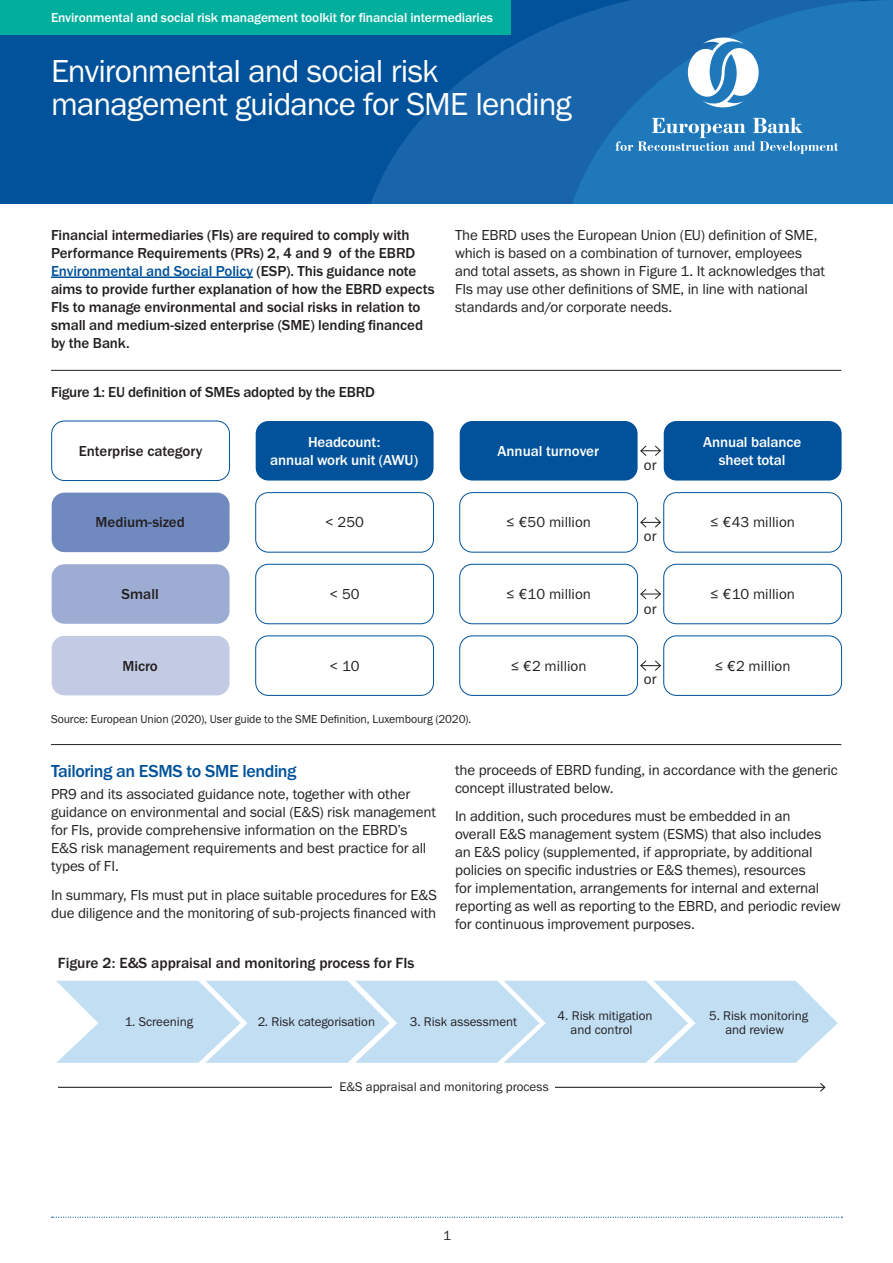
<style>
.page{position:relative;width:893px;height:1263px;background:#fff}
.page>*{position:absolute;margin:0;border:0;box-sizing:border-box;transform-origin:0 0}
.Template_main_document_heading{font:33px/33px "Franklin Gothic URW Boo";letter-spacing:-.025em;color:#fff}
.Level_1_heading_12_14_Medium{font:500 18px "Franklin Gothic URW";letter-spacing:-.025em;color:#01529a}
.t1{font:500 15.3px "Franklin Gothic URW";color:#231f20}
.Body_text_10_12_space_after{font:15px/18px "Franklin Gothic URW Boo";letter-spacing:-.01em;color:#231f20}
.Body_text_10_12_med{font:500 15px/18px "Franklin Gothic URW";letter-spacing:-.005em;color:#231f20}
.Body_text_10_12{font:15px/18px "Franklin Gothic URW Boo";letter-spacing:-.01em;color:#231f20}
.Diagram_caption_white_9_11_book{font:15px "Franklin Gothic URW Boo";color:#231f20}
.Diagram_caption_white_9_11_book-2{font:500 15px "Franklin Gothic URW";letter-spacing:-.01em;color:#fff}
.Level_3_headng{font:500 15px "Franklin Gothic URW";letter-spacing:-.015em;color:#231f20}
.Diagram_caption_white_9_11_book-3{font:500 15px "Franklin Gothic URW";color:#231f20}
.Top_banner_header_8_16_Med_white{font:500 13.5px "Franklin Gothic URW";letter-spacing:-.01em;color:#fff}
.t2{font:13.5px "Franklin Gothic URW Boo";color:#231f20}
.t3{font:13.05px/13.8px "Franklin Gothic URW Boo";color:#231f20}
.Footnote{font:12px "Franklin Gothic URW Boo";letter-spacing:-.005em;color:#231f20}
.s1{color:#01529a}
</style>
<div class="page">
<svg style="left:52px;top:1217px;width:790px;height:1px"></svg>
<div style="left:0;top:0;width:893px;height:204px;background:#01529a"></div>
<svg style="left:357px;top:0;width:201px;height:204px;fill:#1965ab"></svg>
<svg style="left:558px;top:0;width:335px;height:204px;background:#1c70b4"></svg>
<svg style="left:615px;top:118px;width:223px;height:36px;background:#468fc6"></svg>
<svg style="left:686px;top:38px;width:74px;height:71px;background:#81b2d7"></svg>
<div style="left:0;top:0;width:510px;height:34px;background:#00ae9e"></div>
<div style="left:51px;top:421px;width:179px;height:60px;border:1px solid #01529a;border-radius:13px"></div>
<div style="left:52px;top:493px;width:178px;height:59px;background:#7089bf;border-radius:13px"></div>
<div style="left:52px;top:564px;width:178px;height:60px;background:#9dacd3;border-radius:13px"></div>
<div style="left:52px;top:636px;width:178px;height:59px;background:#c3cbe4;border-radius:13px"></div>
<div style="left:256px;top:421px;width:178px;height:59px;background:#01529a;border-radius:13px"></div>
<div style="left:255px;top:492px;width:179px;height:60px;border:1px solid #01529a;border-radius:13px"></div>
<div style="left:255px;top:564px;width:179px;height:60px;border:1px solid #01529a;border-radius:13px"></div>
<div style="left:255px;top:635px;width:179px;height:61px;border:1px solid #01529a;border-radius:13px"></div>
<div style="left:460px;top:421px;width:178px;height:59px;background:#01529a;border-radius:13px"></div>
<div style="left:459px;top:492px;width:179px;height:60px;border:1px solid #01529a;border-radius:13px"></div>
<div style="left:459px;top:564px;width:179px;height:60px;border:1px solid #01529a;border-radius:13px"></div>
<div style="left:459px;top:635px;width:179px;height:61px;border:1px solid #01529a;border-radius:13px"></div>
<div style="left:664px;top:421px;width:178px;height:59px;background:#01529a;border-radius:13px"></div>
<div style="left:663px;top:492px;width:179px;height:60px;border:1px solid #01529a;border-radius:13px"></div>
<div style="left:663px;top:564px;width:179px;height:60px;border:1px solid #01529a;border-radius:13px"></div>
<div style="left:663px;top:635px;width:179px;height:61px;border:1px solid #01529a;border-radius:13px"></div>
<svg style="left:56px;top:981px;width:782px;height:82px;background:#c6e1f4"></svg>
<hr style="left:58px;top:1087px;width:766px;height:1px;background:#231f20">
<svg style="left:820px;top:1083px;width:5px;height:9px"></svg>
<div style="left:333px;top:1077px;width:222px;height:20px;background:#fff"></div>
<hr style="left:51px;top:370px;width:790px;height:1px;background:#231f20">
<svg style="left:640px;top:445px;width:21px;height:11px"></svg>
<svg style="left:640px;top:517px;width:21px;height:11px"></svg>
<svg style="left:640px;top:589px;width:21px;height:11px"></svg>
<svg style="left:640px;top:660px;width:21px;height:11px"></svg>
<hr style="left:51px;top:744px;width:790px;height:1px;background:#231f20">
<hr style="left:51px;top:276px;width:202px;height:2px;background:#01529a">
<p class="Top_banner_header_8_16_Med_white" style="left:51px;top:9px;width:444px">Environmental and social risk management toolkit for financial intermediaries</p>
<p class="Template_main_document_heading" style="left:51px;top:53px;width:522px">Environmental and social risk management guidance for SME lending</p>
<p class="Body_text_10_12_med" style="left:51px;top:225px;width:385px">Financial intermediaries (FIs) are required to comply with Performance Requirements (PRs) 2, 4 and 9 of the EBRD <span class="s1">Environmental and Social Policy</span> (ESP). This guidance note aims to provide further explanation of how the EBRD expects FIs to manage environmental and social risks in relation to small and medium-sized enterprise (SME) lending financed by the Bank.</p>
<p class="Body_text_10_12" style="left:455px;top:225px;width:372px">The EBRD uses the European Union (EU) definition of SME, which is based on a combination of turnover, employees and total assets, as shown in Figure 1. It acknowledges that FIs may use other definitions of SME, in line with national standards and/or corporate needs.</p>
<p class="Level_3_headng" style="left:51px;top:383px;width:325px">Figure 1: EU definition of SMEs adopted by the EBRD</p>
<p class="Diagram_caption_white_9_11_book-3" style="left:79px;top:441px;width:125px">Enterprise category</p>
<p class="Diagram_caption_white_9_11_book-2" style="left:308px;top:432px;width:74px">Headcount:</p>
<p class="Diagram_caption_white_9_11_book-2" style="left:270px;top:450px;width:149px">annual work unit (AWU)</p>
<p class="Diagram_caption_white_9_11_book-2" style="left:497px;top:441px;width:103px">Annual turnover</p>
<p class="Diagram_caption_white_9_11_book" style="left:644px;top:456px;width:14px">or</p>
<p class="Diagram_caption_white_9_11_book-2" style="left:703px;top:432px;width:99px">Annual balance</p>
<p class="Diagram_caption_white_9_11_book-2" style="left:719px;top:450px;width:68px">sheet total</p>
<p class="Diagram_caption_white_9_11_book-3" style="left:96px;top:513px;width:91px">Medium-sized</p>
<p class="Diagram_caption_white_9_11_book" style="left:325px;top:513px;width:40px">&lt; 250</p>
<p class="Diagram_caption_white_9_11_book" style="left:506px;top:513px;width:86px">≤ €50 million</p>
<p class="Diagram_caption_white_9_11_book" style="left:710px;top:513px;width:86px">≤ €43 million</p>
<p class="Diagram_caption_white_9_11_book" style="left:644px;top:526px;width:14px">or</p>
<p class="Diagram_caption_white_9_11_book-3" style="left:122px;top:585px;width:39px">Small</p>
<p class="Diagram_caption_white_9_11_book" style="left:329px;top:585px;width:32px">&lt; 50</p>
<p class="Diagram_caption_white_9_11_book" style="left:506px;top:585px;width:86px">≤ €10 million</p>
<p class="Diagram_caption_white_9_11_book" style="left:710px;top:585px;width:86px">≤ €10 million</p>
<p class="Diagram_caption_white_9_11_book" style="left:644px;top:599px;width:14px">or</p>
<p class="Diagram_caption_white_9_11_book-3" style="left:122px;top:656px;width:37px">Micro</p>
<p class="Diagram_caption_white_9_11_book" style="left:329px;top:656px;width:32px">&lt; 10</p>
<p class="Diagram_caption_white_9_11_book" style="left:511px;top:656px;width:77px">≤ €2 million</p>
<p class="Diagram_caption_white_9_11_book" style="left:715px;top:656px;width:77px">≤ €2 million</p>
<p class="Diagram_caption_white_9_11_book" style="left:644px;top:670px;width:14px">or</p>
<p class="Footnote" style="left:51px;top:712px;width:422px">Source: European Union (2020), User guide to the SME Definition, Luxembourg (2020).</p>
<p class="Body_text_10_12_space_after" style="left:455px;top:760px;width:384px">the proceeds of EBRD funding, in accordance with the generic concept illustrated below.</p>
<p class="Body_text_10_12_space_after" style="left:455px;top:807px;width:387px">In addition, such procedures must be embedded in an<br>overall E&amp;S management system (ESMS) that also includes an E&amp;S policy (supplemented, if appropriate, by additional policies on specific industries or E&amp;S themes), resources<br>for implementation, arrangements for internal and external reporting as well as reporting to the EBRD, and periodic review for continuous improvement purposes.</p>
<p class="Level_1_heading_12_14_Medium" style="left:51px;top:760px;width:247px">Tailoring an ESMS to SME lending</p>
<p class="Body_text_10_12_space_after" style="left:51px;top:785px;width:386px">PR9 and its associated guidance note, together with other guidance on environmental and social (E&amp;S) risk management for FIs, provide comprehensive information on the EBRD’s E&amp;S risk management requirements and best practice for all types of FI.</p>
<p class="Body_text_10_12_space_after" style="left:51px;top:886px;width:387px">In summary, FIs must put in place suitable procedures for E&amp;S due diligence and the monitoring of sub-projects financed with</p>
<p class="t1" style="left:58px;top:953px;width:358px">Figure 2: E&amp;S appraisal and monitoring process for FIs</p>
<p class="t3" style="left:125px;top:1015px;width:70px">1. Screening</p>
<p class="t3" style="left:258px;top:1015px;width:119px">2. Risk categorisation</p>
<p class="t3" style="left:410px;top:1015px;width:109px">3. Risk assessment</p>
<p class="t3" style="left:725px;top:1008px;width:84px;text-indent:-16px">5. Risk monitoring and review</p>
<p class="t3" style="left:558px;top:1009px;width:97px;text-align:center">4. Risk mitigation and control</p>
<p class="t3" style="left:339px;top:1080px;width:211px">E&amp;S appraisal and monitoring process</p>
<p class="t2" style="left:443px;top:1227px;width:9px">1</p>
</div>
